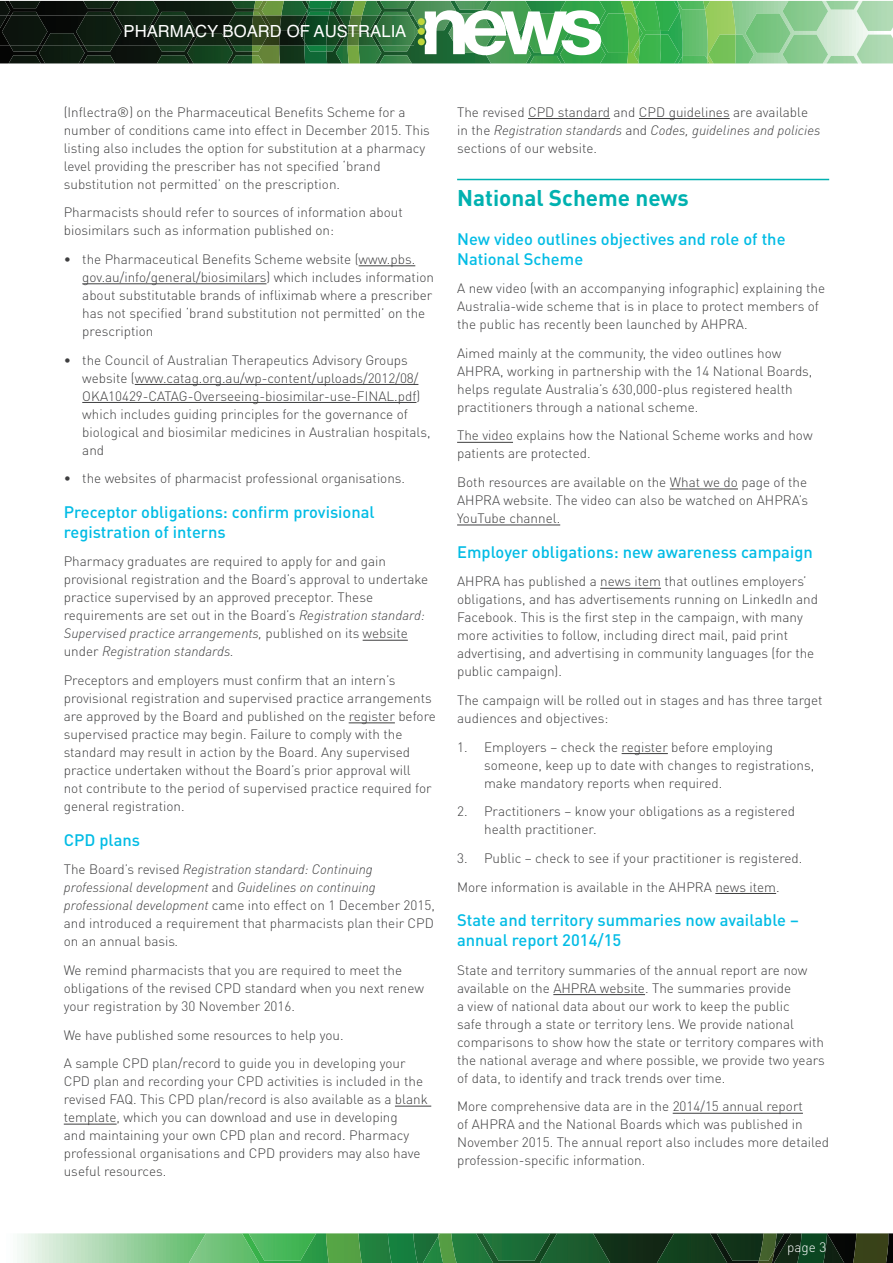
<style>
.page{position:relative;width:893px;height:1263px;background:#fff}
.page>*{position:absolute;margin:0;border:0;box-sizing:border-box;transform-origin:0 0}
.t1{font:700 22.5px "DINOT";color:#00b1b0}
.t2{font:16.65px "Helvetica";color:#fff}
.t3{font:500 16.5px/19.8px "DINOT";color:#02bce5}
.t4{font:300 13.5px/18px "DINOT";color:#3e3e3f}
.t5{font:300 13.5px "DINOT";color:#fff}
.s1{font-style:italic}
</style>
<div class="page">
<img style="left:0;top:1px;width:252px;height:62px">
<img style="left:736px;top:1px;width:157px;height:62px">
<img style="left:0;top:16px;width:252px;height:29px">
<svg style="left:252px;top:1px;width:484px;height:62px"></svg>
<svg style="left:17px;top:1233px;width:876px;height:30px;background:#5f9d67"></svg>
<img style="left:438px;top:1233px;width:339px;height:30px">
<hr style="left:359px;top:266px;width:56px;height:1px;background:#3e3e3f">
<hr style="left:82px;top:284px;width:185px;height:1px;background:#3e3e3f">
<hr style="left:135px;top:384px;width:283px;height:1px;background:#3e3e3f">
<hr style="left:82px;top:402px;width:334px;height:1px;background:#3e3e3f">
<hr style="left:363px;top:640px;width:45px;height:1px;background:#3e3e3f">
<hr style="left:349px;top:723px;width:46px;height:1px;background:#3e3e3f">
<hr style="left:395px;top:1106px;width:36px;height:1px;background:#3e3e3f">
<hr style="left:64px;top:1124px;width:53px;height:1px;background:#3e3e3f">
<hr style="left:528px;top:118px;width:82px;height:1px;background:#3e3e3f">
<hr style="left:639px;top:118px;width:91px;height:1px;background:#3e3e3f">
<hr style="left:457px;top:179px;width:372px;height:1px;background:#00b1b0">
<hr style="left:457px;top:442px;width:56px;height:1px;background:#3e3e3f">
<hr style="left:670px;top:489px;width:68px;height:1px;background:#3e3e3f">
<hr style="left:457px;top:525px;width:103px;height:1px;background:#3e3e3f">
<hr style="left:600px;top:588px;width:61px;height:1px;background:#3e3e3f">
<hr style="left:622px;top:753px;width:46px;height:1px;background:#3e3e3f">
<hr style="left:715px;top:893px;width:61px;height:1px;background:#3e3e3f">
<hr style="left:553px;top:994px;width:92px;height:1px;background:#3e3e3f">
<hr style="left:673px;top:1113px;width:130px;height:1px;background:#3e3e3f">
<p class="t2" style="left:124px;top:19px;width:284px">PHARMACY BOARD OF AUSTRALIA</p>
<p class="t4" style="left:64px;top:103px;width:368px">(Inflectra®) on the Pharmaceutical Benefits Scheme for a number of conditions came into effect in December 2015. This listing also includes the option for substitution at a pharmacy level providing the prescriber has not specified ‘brand substitution not permitted’ on the prescription.</p>
<p class="t4" style="left:64px;top:203px;width:341px">Pharmacists should refer to sources of information about biosimilars such as information published on:</p>
<p class="t4" style="left:82px;top:250px;width:353px;text-indent:-18px">• the Pharmaceutical Benefits Scheme website (www.pbs. gov.au/info/general/biosimilars) which includes information about substitutable brands of infliximab where a prescriber has not specified ‘brand substitution not permitted’ on the prescription</p>
<p class="t4" style="left:82px;top:350px;width:350px;text-indent:-18px">• the Council of Australian Therapeutics Advisory Groups website (www.catag.org.au/wp-content/uploads/2012/08/ OKA10429-CATAG-Overseeing-biosimilar-use-FINAL.pdf) which includes guiding principles for the governance of biological and biosimilar medicines in Australian hospitals, and</p>
<p class="t4" style="left:64px;top:469px;width:343px">• the websites of pharmacist professional organisations.</p>
<p class="t3" style="left:64px;top:502px;width:312px">Preceptor obligations: confirm provisional registration of interns</p>
<p class="t4" style="left:64px;top:552px;width:366px">Pharmacy graduates are required to apply for and gain provisional registration and the Board’s approval to undertake practice supervised by an approved preceptor. These requirements are set out in the Board’s <span class="s1">Registration standard:<br>Supervised practice arrangements,</span> published on its website under <span class="s1">Registration standards.</span></p>
<p class="t4" style="left:64px;top:671px;width:374px">Preceptors and employers must confirm that an intern’s provisional registration and supervised practice arrangements are approved by the Board and published on the register before supervised practice may begin. Failure to comply with the standard may result in action by the Board. Any supervised practice undertaken without the Board’s prior approval will<br>not contribute to the period of supervised practice required for general registration.</p>
<p class="t3" style="left:64px;top:829px;width:78px">CPD plans</p>
<p class="t4" style="left:64px;top:860px;width:373px">The Board’s revised <span class="s1">Registration standard: Continuing professional development</span> and <span class="s1">Guidelines on continuing professional development</span> came into effect on 1 December 2015, and introduced a requirement that pharmacists plan their CPD on an annual basis<span class="s1">.</span></p>
<p class="t4" style="left:64px;top:961px;width:362px">We remind pharmacists that you are required to meet the obligations of the revised CPD standard when you next renew your registration by 30 November 2016.</p>
<p class="t4" style="left:64px;top:1020px;width:343px;line-height:28.7px">We have published some resources to help you.<br>A sample CPD plan/record to guide you in developing your</p>
<p class="t4" style="left:64px;top:1072px;width:366px">CPD plan and recording your CPD activities is included in the revised FAQ. This CPD plan/record is also available as a blank template, which you can download and use in developing<br>and maintaining your own CPD plan and record. Pharmacy professional organisations and CPD providers may also have useful resources.</p>
<p class="t4" style="left:457px;top:103px;width:365px">The revised CPD standard and CPD guidelines are available in the <span class="s1">Registration standards</span> and <span class="s1">Codes, guidelines and policies </span>sections of our website.</p>
<h1 class="t1" style="left:457px;top:183px;width:233px">National Scheme news</h1>
<p class="t3" style="left:457px;top:228px;width:330px">New video outlines objectives and role of the<br>National Scheme</p>
<p class="t4" style="left:457px;top:279px;width:369px">A new video (with an accompanying infographic) explaining the<br>Australia-wide scheme that is in place to protect members of the public has recently been launched by AHPRA.</p>
<p class="t4" style="left:457px;top:344px;width:357px">Aimed mainly at the community, the video outlines how AHPRA, working in partnership with the 14 National Boards, helps regulate Australia’s 630,000-plus registered health practitioners through a national scheme.</p>
<p class="t4" style="left:457px;top:426px;width:357px">The video explains how the National Scheme works and how patients are protected.</p>
<p class="t4" style="left:457px;top:473px;width:353px;text-align:justify">Both resources are available on the What we do page of the AHPRA website. The video can also be watched on AHPRA’s YouTube channel.</p>
<p class="t3" style="left:457px;top:541px;width:357px">Employer obligations: new awareness campaign</p>
<p class="t4" style="left:457px;top:572px;width:362px">AHPRA has published a news item that outlines employers’ obligations, and has advertisements running on LinkedIn and Facebook. This is the first step in the campaign, with many more activities to follow, including direct mail, paid print advertising, and advertising in community languages (for the public campaign).</p>
<p class="t4" style="left:457px;top:691px;width:367px">The campaign will be rolled out in stages and has three target audiences and objectives:</p>
<p class="t4" style="left:484px;top:738px;width:332px;text-indent:-27px">1. Employers – check the register before employing someone, keep up to date with changes to registrations, make mandatory reports when required.</p>
<p class="t4" style="left:484px;top:802px;width:312px;text-indent:-27px">2. Practitioners – know your obligations as a registered health practitioner.</p>
<p class="t4" style="left:457px;top:843px;width:347px;line-height:28.7px">3. Public – check to see if your practitioner is registered.<br>More information is available in the AHPRA news item.</p>
<p class="t3" style="left:457px;top:910px;width:343px">State and territory summaries now available – annual report 2014/15</p>
<p class="t4" style="left:457px;top:961px;width:369px">State and territory summaries of the annual report are now available on the AHPRA website. The summaries provide<br>a view of national data about our work to keep the public<br>safe through a state or territory lens. We provide national comparisons to show how the state or territory compares with the national average and where possible, we provide two years of data, to identify and track trends over time.</p>
<p class="t4" style="left:457px;top:1097px;width:374px">More comprehensive data are in the 2014/15 annual report<br>of AHPRA and the National Boards which was published in November 2015. The annual report also includes more detailed profession-specific information.</p>
<p class="t5" style="left:787px;top:1239px;width:41px">page 3</p>
</div>
